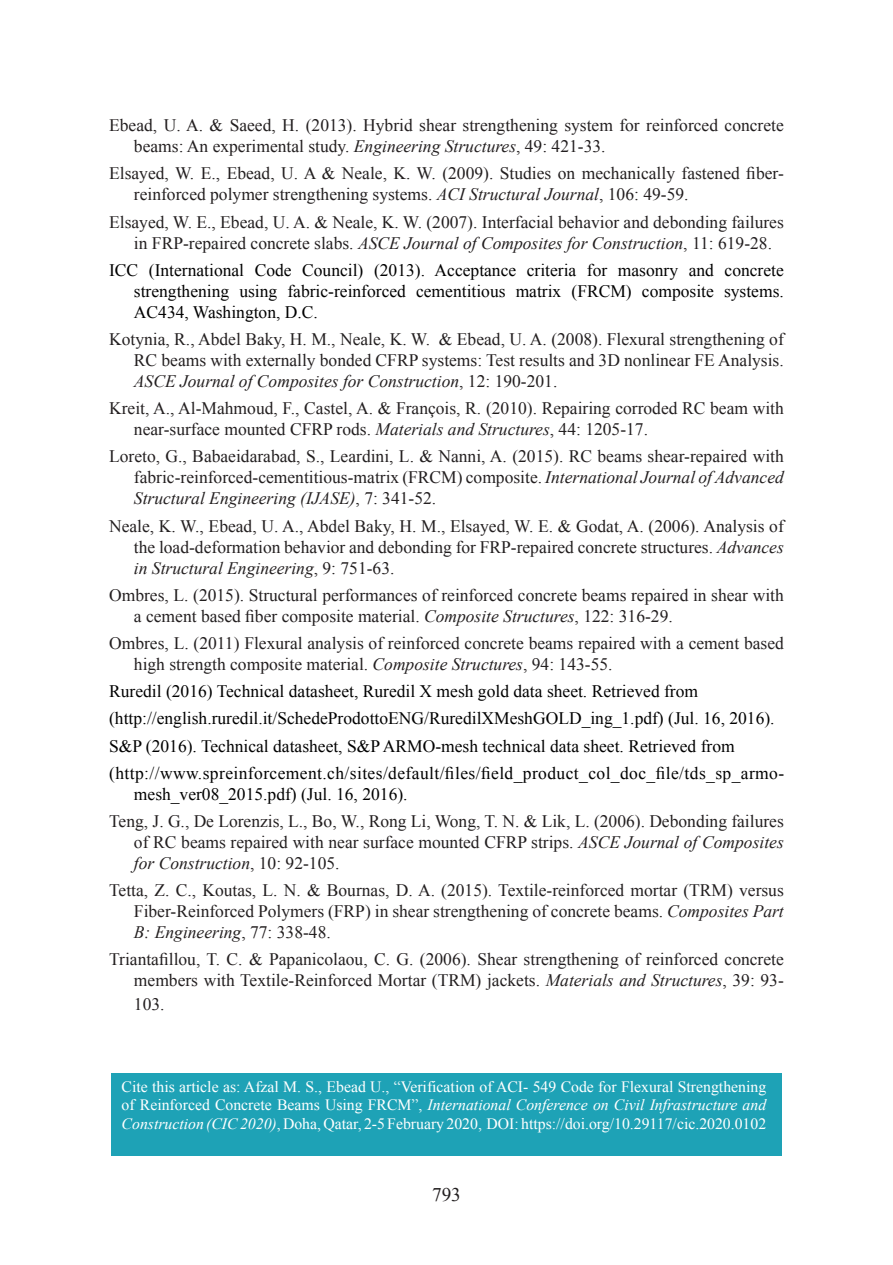
<style>
.page{position:relative;width:893px;height:1265px;background:#fff}
.page>*{position:absolute;margin:0;border:0;box-sizing:border-box;transform-origin:0 0}
.t1{font:19.25px "Times New Roman";color:#231f20}
.Default{font:17.5px/21px "Times New Roman";color:#231f20}
.t2{font:17.5px/21px "Times New Roman";color:#000;text-align:justify}
.t3{font:17.5px/21px "Times New Roman";letter-spacing:.025em;color:#000}
.t4{font:15.75px/18.9px "Times New Roman";color:#fff;text-align:justify}
.s1{font-style:italic}
</style>
<div class="page">
<div style="left:111px;top:1073px;width:671px;height:82px;background:#1ea2b6"></div>
<p class="Default" style="left:134px;top:115px;width:651px;text-indent:-25px">Ebead, U. A. &amp; Saeed, H. (2013). Hybrid shear strengthening system for reinforced concrete beams: An experimental study. <span class="s1">Engineering Structures</span>, 49: 421-33.</p>
<p class="Default" style="left:134px;top:163px;width:651px;text-indent:-25px">Elsayed, W. E., Ebead, U. A &amp; Neale, K. W. (2009). Studies on mechanically fastened fiber&shy;reinforced polymer strengthening systems. <span class="s1">ACI Structural Journal</span>, 106: 49-59.</p>
<p class="Default" style="left:134px;top:211px;width:651px;text-indent:-25px">Elsayed, W. E., Ebead, U. A. &amp; Neale, K. W. (2007). Interfacial behavior and debonding failures in FRP-repaired concrete slabs. <span class="s1">ASCE Journal of Composites for Construction</span>, 11: 619-28.</p>
<p class="t2" style="left:134px;top:259px;width:651px;text-indent:-25px">ICC (International Code Council) (2013). Acceptance criteria for masonry and concrete strengthening using fabric-reinforced cementitious matrix (FRCM) composite systems.<br>AC434, Washington, D.C.</p>
<p class="Default" style="left:134px;top:328px;width:651px;text-align:justify;text-indent:-25px">Kotynia, R., Abdel Baky, H. M., Neale, K. W. &amp; Ebead, U. A. (2008). Flexural strengthening of RC beams with externally bonded CFRP systems: Test results and 3D nonlinear FE Analysis.<br><span class="s1">ASCE Journal of Composites for Construction</span>, 12: 190-201.</p>
<p class="Default" style="left:134px;top:398px;width:651px;text-indent:-25px">Kreit, A., Al-Mahmoud, F., Castel, A. &amp; François, R. (2010). Repairing corroded RC beam with near-surface mounted CFRP rods. <span class="s1">Materials and Structures</span>, 44: 1205-17.</p>
<p class="Default" style="left:134px;top:446px;width:651px;text-align:justify;text-indent:-25px">Loreto, G., Babaeidarabad, S., Leardini, L. &amp; Nanni, A. (2015). RC beams shear-repaired with fabric-reinforced-cementitious-matrix (FRCM) composite. <span class="s1">International Journal of Advanced Structural Engineering (IJASE)</span>, 7: 341-52.</p>
<p class="Default" style="left:134px;top:515px;width:651px;text-align:justify;text-indent:-25px">Neale, K. W., Ebead, U. A., Abdel Baky, H. M., Elsayed, W. E. &amp; Godat, A. (2006). Analysis of the load-deformation behavior and debonding for FRP-repaired concrete structures. <span class="s1">Advances in Structural Engineering</span>, 9: 751-63.</p>
<p class="Default" style="left:134px;top:584px;width:651px;text-indent:-25px">Ombres, L. (2015). Structural performances of reinforced concrete beams repaired in shear with a cement based fiber composite material. <span class="s1">Composite Structures</span>, 122: 316-29.</p>
<p class="Default" style="left:134px;top:632px;width:651px;text-indent:-25px">Ombres, L. (2011) Flexural analysis of reinforced concrete beams repaired with a cement based high strength composite material. <span class="s1">Composite Structures</span>, 94: 143-55.</p>
<p class="t2" style="left:109px;top:681px;width:590px">Ruredil (2016) Technical datasheet, Ruredil X mesh gold data sheet. Retrieved from</p>
<p class="t2" style="left:109px;top:708px;width:667px">(http://english.ruredil.it/SchedeProdottoENG/RuredilXMeshGOLD_ing_1.pdf) (Jul. 16, 2016).</p>
<p class="t2" style="left:109px;top:735px;width:627px">S&amp;P (2016). Technical datasheet, S&amp;P ARMO-mesh technical data sheet. Retrieved from</p>
<p class="t3" style="left:134px;top:762px;width:652px;text-indent:-25px">(http://www.spreinforcement.ch/sites/default/files/fi eld_product_col_doc_file/tds_sp_armo&shy;mesh_ver08_2015.pdf) (Jul. 16, 2016).</p>
<p class="Default" style="left:134px;top:810px;width:651px;text-align:justify;text-indent:-25px">Teng, J. G., De Lorenzis, L., Bo, W., Rong Li, Wong, T. N. &amp; Lik, L. (2006). Debonding failures of RC beams repaired with near surface mounted CFRP strips. <span class="s1">ASCE Journal of Composites for Construction</span>, 10: 92-105.</p>
<p class="Default" style="left:134px;top:880px;width:651px;text-align:justify;text-indent:-25px">Tetta, Z. C., Koutas, L. N. &amp; Bournas, D. A. (2015). Textile-reinforced mortar (TRM) versus Fiber-Reinforced Polymers (FRP) in shear strengthening of concrete beams. <span class="s1">Composites Part B: Engineering</span>, 77: 338-48.</p>
<p class="Default" style="left:109px;top:949px;width:676px;text-align:right">Triantafillou, T. C. &amp; Papanicolaou, C. G. (2006). Shear strengthening of reinforced concrete members with Textile-Reinforced Mortar (TRM) jackets. <span class="s1">Materials and Structures</span>, 39: 93-</p>
<p class="Default" style="left:134px;top:993px;width:32px">103.</p>
<p class="t4" style="left:122px;top:1077px;width:646px">Cite this article as: Afzal M. S., Ebead U., “Verification of ACI- 549 Code for Flexural Strengthening of Reinforced Concrete Beams Using FRCM”, <span class="s1">International Conference on Civil Infrastructure and Construction (CIC 2020)</span>, Doha, Qatar, 2-5 February 2020, DOI: https://doi.org/10.29117/cic.2020.0102</p>
<p class="t1" style="left:432px;top:1182px;width:30px">793</p>
</div>
